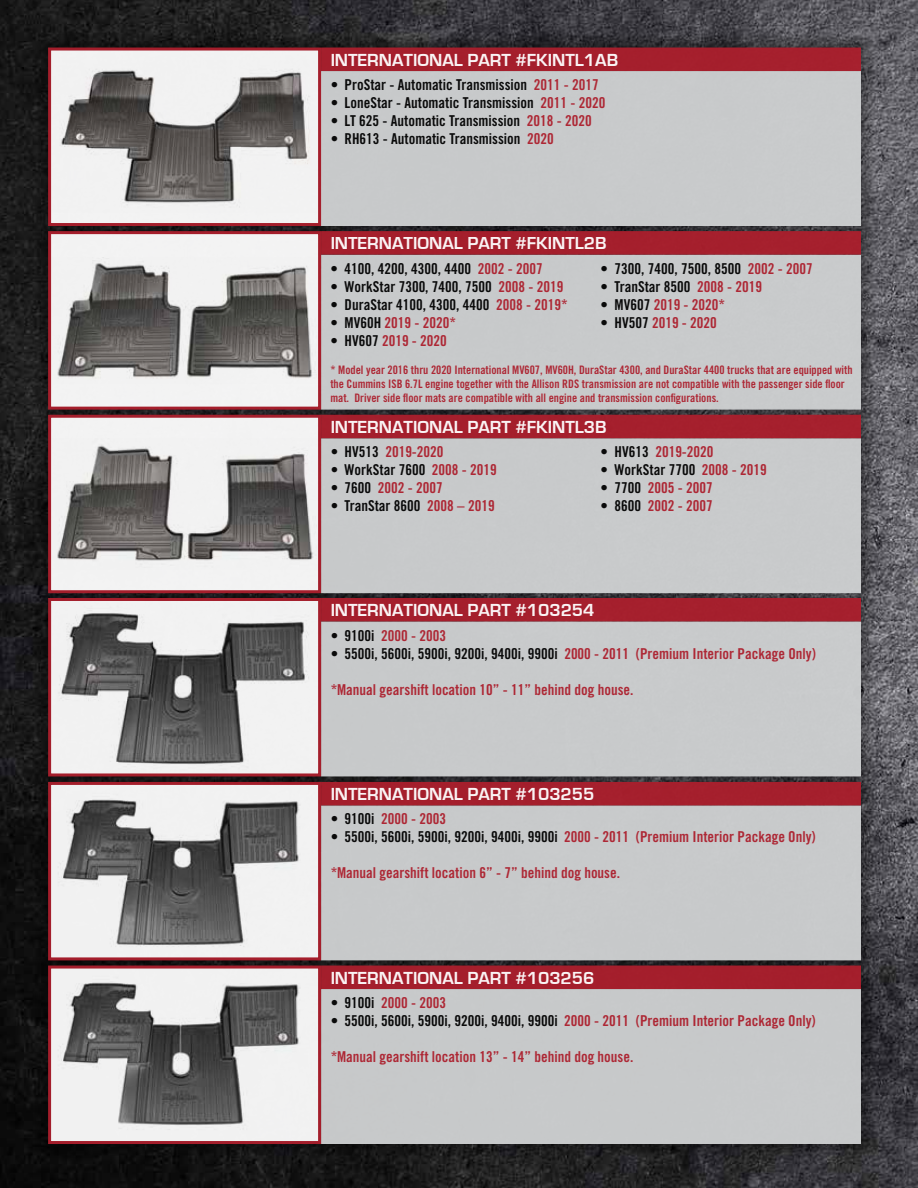
<style>
.page{position:relative;width:918px;height:1188px;background:#fff}
.page>*{position:absolute;margin:0;border:0;box-sizing:border-box;transform-origin:0 0}
.t1{font:700 18px "Eurostile";color:#fff}
.t2{font:15px "Trade Gothic Bold Cond Twenty";color:#ac1f2d}
.t3{font:15px "Trade Gothic Bold Cond Twenty";color:#000}
.t4{font:11.7px/14.1px "Trade Gothic Bold Cond Twenty";color:#ac1f2d}
.s1{color:#ac1f2d}
.s2{color:#000}
</style>
<div class="page">
<img style="left:0;top:0;width:918px;height:1188px">
<div style="left:35px;top:34px;width:883px;height:1124px;background:#000;opacity:.75"></div>
<div style="left:320px;top:622px;width:542px;height:155px;background:#c8cacb"></div>
<svg style="left:320px;top:597px;width:542px;height:25px;background:#9f222f"></svg>
<img style="left:52px;top:602px;width:265px;height:170px">
<div style="left:48px;top:598px;width:273px;height:178px;border:3px solid #ac1f2d"></div>
<div style="left:320px;top:72px;width:542px;height:155px;background:#c8cacb"></div>
<div style="left:321px;top:255px;width:541px;height:155px;background:#c8cacb"></div>
<div style="left:320px;top:439px;width:542px;height:155px;background:#c8cacb"></div>
<svg style="left:320px;top:47px;width:542px;height:25px;background:#a32532"></svg>
<svg style="left:320px;top:230px;width:542px;height:25px;background:#9e202d"></svg>
<svg style="left:320px;top:414px;width:542px;height:25px;background:#a12330"></svg>
<div style="left:50px;top:49px;width:270px;height:176px;background:#f2f2f2"></div>
<img style="left:61px;top:70px;width:249px;height:135px">
<div style="left:48px;top:48px;width:273px;height:178px;border:3px solid #ac1f2d"></div>
<div style="left:50px;top:233px;width:270px;height:175px;background:#f3f3f3"></div>
<img style="left:57px;top:257px;width:259px;height:121px">
<div style="left:48px;top:231px;width:273px;height:179px;border:3px solid #ac1f2d"></div>
<div style="left:50px;top:416px;width:270px;height:176px;background:#f2f2f2"></div>
<img style="left:57px;top:445px;width:256px;height:116px">
<div style="left:48px;top:415px;width:273px;height:178px;border:3px solid #ac1f2d"></div>
<div style="left:320px;top:806px;width:542px;height:155px;background:#c8c9cb"></div>
<div style="left:320px;top:990px;width:542px;height:155px;background:#c7c9ca"></div>
<svg style="left:320px;top:781px;width:542px;height:25px;background:#9f222e"></svg>
<svg style="left:320px;top:965px;width:542px;height:25px;background:#a22431"></svg>
<img style="left:52px;top:786px;width:265px;height:170px">
<div style="left:48px;top:782px;width:273px;height:178px;border:3px solid #ac1f2d"></div>
<img style="left:52px;top:970px;width:265px;height:170px">
<div style="left:48px;top:966px;width:273px;height:178px;border:3px solid #ac1f2d"></div>
<p class="t1" style="left:330px;top:50px;width:289px">INTERNATIONAL PART #FKINTL1AB</p>
<p class="t3" style="left:330px;top:76px;width:270px">• ProStar - Automatic Transmission <span class="s1">2011 - 2017</span></p>
<p class="t3" style="left:330px;top:94px;width:277px">• LoneStar - Automatic Transmission <span class="s1">2011 - 2020</span></p>
<p class="t3" style="left:330px;top:112px;width:263px">• LT 625 - Automatic Transmission <span class="s1">2018 - 2020</span></p>
<p class="t3" style="left:330px;top:130px;width:225px">• RH613 - Automatic Transmission <span class="s1">2020</span></p>
<p class="t1" style="left:330px;top:233px;width:278px">INTERNATIONAL PART #FKINTL2B</p>
<p class="t3" style="left:330px;top:259px;width:214px">• 4100, 4200, 4300, 4400 <span class="s1">2002 - 2007</span></p>
<p class="t3" style="left:600px;top:259px;width:214px">• 7300, 7400, 7500, 8500 <span class="s1">2002 - 2007</span></p>
<p class="t3" style="left:330px;top:277px;width:235px">• WorkStar 7300, 7400, 7500 <span class="s1">2008 - 2019</span></p>
<p class="t3" style="left:600px;top:277px;width:163px">• TranStar 8500 <span class="s1">2008 - 2019</span></p>
<p class="t3" style="left:330px;top:295px;width:239px">• DuraStar 4100, 4300, 4400 <span class="s1">2008 - 2019*</span></p>
<p class="t2" style="left:600px;top:295px;width:126px"><span class="s2">• MV607</span> 2019 - 2020*</p>
<p class="t2" style="left:330px;top:313px;width:127px"><span class="s2">• MV60H</span> 2019 - 2020*</p>
<p class="t2" style="left:600px;top:313px;width:118px"><span class="s2">• HV507</span> 2019 - 2020</p>
<p class="t2" style="left:330px;top:331px;width:118px"><span class="s2">• HV607</span> 2019 - 2020</p>
<p class="t4" style="left:330px;top:362px;width:524px">* Model year 2016 thru 2020 International MV607, MV60H, DuraStar 4300, and DuraStar 4400 trucks that are equipped with the Cummins ISB 6.7L engine together with the Allison RDS transmission are not compatible with the passenger side floor mat. Driver side floor mats are compatible with all engine and transmission configurations.</p>
<p class="t1" style="left:330px;top:417px;width:278px">INTERNATIONAL PART #FKINTL3B</p>
<p class="t2" style="left:330px;top:443px;width:115px"><span class="s2">• HV513</span> 2019-2020</p>
<p class="t2" style="left:600px;top:443px;width:115px"><span class="s2">• HV613</span> 2019-2020</p>
<p class="t3" style="left:330px;top:461px;width:168px">• WorkStar 7600 <span class="s1">2008 - 2019</span></p>
<p class="t3" style="left:600px;top:461px;width:168px">• WorkStar 7700 <span class="s1">2008 - 2019</span></p>
<p class="t2" style="left:330px;top:479px;width:114px"><span class="s2">• 7600</span> 2002 - 2007</p>
<p class="t2" style="left:600px;top:479px;width:114px"><span class="s2">• 7700</span> 2005 - 2007</p>
<p class="t3" style="left:330px;top:497px;width:166px">• TranStar 8600 <span class="s1">2008 – 2019</span></p>
<p class="t2" style="left:600px;top:497px;width:114px"><span class="s2">• 8600</span> 2002 - 2007</p>
<p class="t1" style="left:330px;top:600px;width:266px">INTERNATIONAL PART #103254</p>
<p class="t2" style="left:330px;top:626px;width:117px"><span class="s2">• 9100i</span> 2000 - 2003</p>
<p class="t2" style="left:330px;top:644px;width:487px"><span class="s2">• 5500i, 5600i, 5900i, 9200i, 9400i, 9900i</span> 2000 - 2011 (Premium Interior Package Only)</p>
<p class="t2" style="left:330px;top:680px;width:305px">*Manual gearshift location 10” - 11” behind dog house.</p>
<p class="t1" style="left:330px;top:784px;width:266px">INTERNATIONAL PART #103255</p>
<p class="t2" style="left:330px;top:810px;width:117px"><span class="s2">• 9100i</span> 2000 - 2003</p>
<p class="t2" style="left:330px;top:828px;width:487px"><span class="s2">• 5500i, 5600i, 5900i, 9200i, 9400i, 9900i</span> 2000 - 2011 (Premium Interior Package Only)</p>
<p class="t2" style="left:330px;top:864px;width:291px">*Manual gearshift location 6” - 7” behind dog house.</p>
<p class="t1" style="left:330px;top:968px;width:266px">INTERNATIONAL PART #103256</p>
<p class="t2" style="left:330px;top:994px;width:117px"><span class="s2">• 9100i</span> 2000 - 2003</p>
<p class="t2" style="left:330px;top:1012px;width:487px"><span class="s2">• 5500i, 5600i, 5900i, 9200i, 9400i, 9900i</span> 2000 - 2011 (Premium Interior Package Only)</p>
<p class="t2" style="left:330px;top:1048px;width:305px">*Manual gearshift location 13” - 14” behind dog house.</p>
</div>
